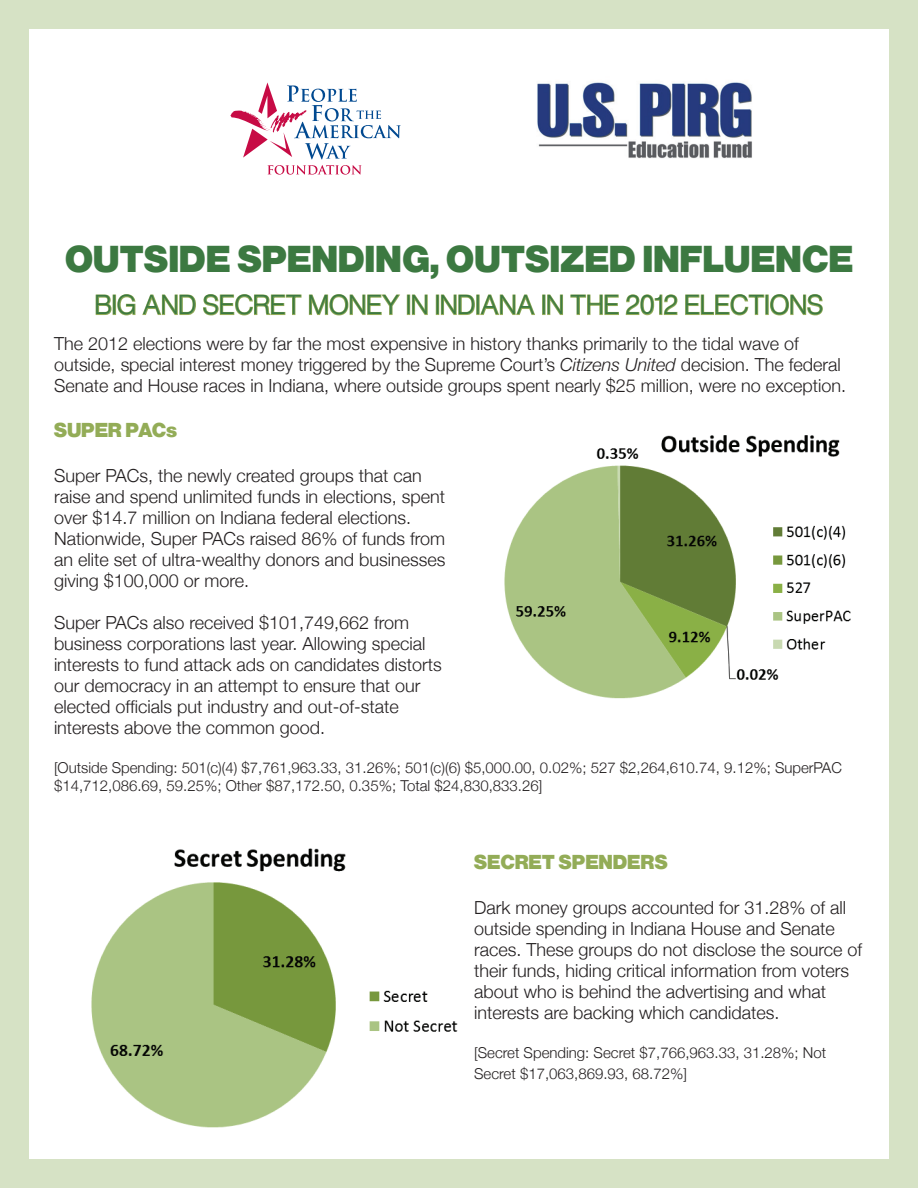
<style>
.page{position:relative;width:918px;height:1188px;background:#fff}
.page>*{position:absolute;margin:0;border:0;box-sizing:border-box;transform-origin:0 0}
.t1{font:39px "Nimbus Sans Becker P Bla";letter-spacing:.025em;color:#3c7941}
.t2{font:28.5px "Nimbus Sans Becker P Lig";letter-spacing:.05em;color:#3c7941}
.t3{font:21px "Nimbus Sans Becker P Bla";letter-spacing:.025em;color:#93ac57}
.t4{font:300 18px/21px "Helvetica Neue";color:#231f20}
.t5{font:300 15px/18px "Helvetica Neue";color:#231f20}
.s1{font-style:italic}
</style>
<div class="page">
<svg style="left:230px;top:82px;width:171px;height:77px"></svg>
<svg style="left:267px;top:165px;width:95px;height:10px"></svg>
<div style="left:0;top:0;width:918px;height:29px;background:#d6e2c5"></div>
<div style="left:0;top:1159px;width:918px;height:29px;background:#d6e2c5"></div>
<div style="left:0;top:0;width:29px;height:1188px;background:#d6e2c5"></div>
<div style="left:889px;top:0;width:29px;height:1188px;background:#d6e2c5"></div>
<svg style="left:95px;top:294px;width:207px;height:22px"></svg>
<svg style="left:308px;top:294px;width:92px;height:22px"></svg>
<div style="left:407px;top:295px;width:3px;height:20px;border:2px solid #93ac57"></div>
<svg style="left:411px;top:294px;width:17px;height:21px"></svg>
<div style="left:436px;top:295px;width:3px;height:20px;border:2px solid #93ac57"></div>
<svg style="left:440px;top:294px;width:95px;height:21px"></svg>
<div style="left:542px;top:295px;width:4px;height:20px;border:2px solid #93ac57"></div>
<svg style="left:547px;top:294px;width:16px;height:21px"></svg>
<svg style="left:570px;top:294px;width:108px;height:22px"></svg>
<svg style="left:685px;top:294px;width:138px;height:22px"></svg>
<img style="left:504px;top:435px;width:347px;height:264px">
<img style="left:91px;top:848px;width:367px;height:280px">
<img style="left:537px;top:82px;width:215px;height:77px">
<h1 class="t1" style="left:65px;top:240px;width:789px">OUTSIDE SPENDING, OUTSIZED INFLUENCE</h1>
<h2 class="t2" style="left:96px;top:289px;width:728px">BIG AND SECRET MONEY IN INDIANA IN THE 2012 ELECTIONS</h2>
<p class="t4" style="left:54px;top:332px;width:794px">The 2012 elections were by far the most expensive in history thanks primarily to the tidal wave of outside, special interest money triggered by the Supreme Court’s <span class="s1">Citizens United</span> decision. The federal<br>Senate and House races in Indiana, where outside groups spent nearly $25 million, were no exception.</p>
<p class="t3" style="left:54px;top:420px;width:125px">SUPER PACs</p>
<p class="t4" style="left:54px;top:464px;width:393px">Super PACs, the newly created groups that can raise and spend unlimited funds in elections, spent over $14.7 million on Indiana federal elections.<br>Nationwide, Super PACs raised 86% of funds from an elite set of ultra-wealthy donors and businesses giving $100,000 or more.</p>
<p class="t4" style="left:54px;top:611px;width:389px">Super PACs also received $101,749,662 from business corporations last year. Allowing special interests to fund attack ads on candidates distorts our democracy in an attempt to ensure that our elected officials put industry and out-of-state interests above the common good.</p>
<p class="t5" style="left:54px;top:758px;width:790px">[Outside Spending: 501(c)(4) $7,761,963.33, 31.26%; 501(c)(6) $5,000.00, 0.02%; 527 $2,264,610.74, 9.12%; SuperPAC $14,712,086.69, 59.25%; Other $87,172.50, 0.35%; Total $24,830,833.26]</p>
<p class="t3" style="left:474px;top:852px;width:195px">SECRET SPENDERS</p>
<p class="t4" style="left:474px;top:896px;width:390px">Dark money groups accounted for 31.28% of all outside spending in Indiana House and Senate races. These groups do not disclose the source of their funds, hiding critical information from voters about who is behind the advertising and what interests are backing which candidates.</p>
<p class="t5" style="left:474px;top:1042px;width:354px;line-height:21px">[Secret Spending: Secret $7,766,963.33, 31.28%; Not<br>Secret $17,063,869.93, 68.72%]</p>
</div>
